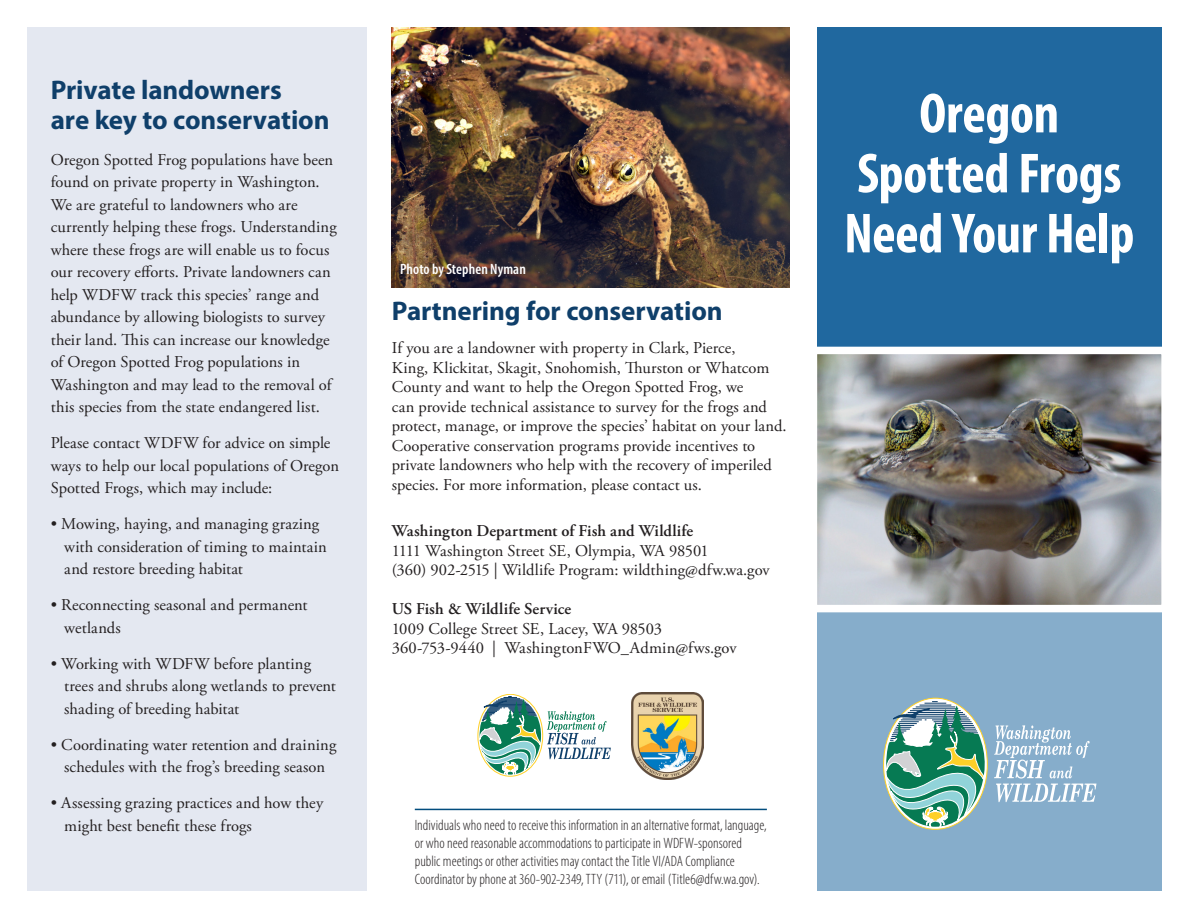
<style>
.page{position:relative;width:1188px;height:918px;background:#fff}
.page>*{position:absolute;margin:0;border:0;box-sizing:border-box;transform-origin:0 0}
.t1{font:700 condensed 57px/60px "Myriad Pro";letter-spacing:-.005em;color:#fff}
.t2{font:700 27px/30px "Myriad Pro";letter-spacing:-.005em;color:#0f3f6a}
.t3{font:16.5px/22.5px "Adobe Garamond Pro";letter-spacing:.005em;color:#231f20}
.t4{font:600 16.5px "Adobe Garamond Pro";letter-spacing:.005em;color:#231f20}
.t5{font:300 condensed 15px/18px "Myriad Pro";color:#231f20}
.t6{font:600 condensed 15px "Myriad Pro";letter-spacing:.005em;color:#fff}
</style>
<div class="page">
<div style="left:817px;top:27px;width:344px;height:864px;background:#20689f"></div>
<div style="left:817px;top:616px;width:345px;height:275px;background:#86adcb"></div>
<div style="left:27px;top:27px;width:339px;height:864px;background:#e4e8f1"></div>
<svg style="left:886px;top:701px;width:211px;height:126px;background:#85b2b8"></svg>
<svg style="left:480px;top:696px;width:131px;height:79px"></svg>
<img style="left:631px;top:692px;width:73px;height:87px">
<img style="left:817px;top:343px;width:345px;height:273px">
<img style="left:392px;top:27px;width:398px;height:260px">
<hr style="left:415px;top:809px;width:352px;height:1px;background:#024d7e">
<p class="t2" style="left:51px;top:74px;width:280px">Private landowners<br>are key to conservation</p>
<p class="t3" style="left:51px;top:149px;width:287px">Oregon Spotted Frog populations have been found on private property in Washington.<br>We are grateful to landowners who are currently helping these frogs. Understanding where these frogs are will enable us to focus our recovery efforts. Private landowners can help WDFW track this species’ range and abundance by allowing biologists to survey their land. This can increase our knowledge of Oregon Spotted Frog populations in Washington and may lead to the removal of this species from the state endangered list.</p>
<p class="t3" style="left:51px;top:432px;width:290px">Please contact WDFW for advice on simple ways to help our local populations of Oregon<br>Spotted Frogs, which may include:</p>
<p class="t3" style="left:64px;top:513px;width:264px;text-indent:-14px">• Mowing, haying, and managing grazing with consideration of timing to maintain and restore breeding habitat</p>
<p class="t3" style="left:64px;top:594px;width:245px;text-indent:-14px">• Reconnecting seasonal and permanent wetlands</p>
<p class="t3" style="left:64px;top:653px;width:273px;text-indent:-14px">• Working with WDFW before planting trees and shrubs along wetlands to prevent shading of breeding habitat</p>
<p class="t3" style="left:51px;top:734px;width:287px;text-align:center">• Coordinating water retention and draining schedules with the frog’s breeding season</p>
<p class="t3" style="left:64px;top:792px;width:260px;text-indent:-14px">• Assessing grazing practices and how they might best benefit these frogs</p>
<p class="t6" style="left:400px;top:260px;width:127px">Photo by Stephen Nyman</p>
<p class="t2" style="left:392px;top:296px;width:333px">Partnering for conservation</p>
<p class="t3" style="left:392px;top:339px;width:396px;line-height:19.5px">If you are a landowner with property in Clark, Pierce,<br>King, Klickitat, Skagit, Snohomish, Thurston or Whatcom County and want to help the Oregon Spotted Frog, we<br>can provide technical assistance to survey for the frogs and protect, manage, or improve the species’ habitat on your land.<br>Cooperative conservation programs provide incentives to private landowners who help with the recovery of imperiled species. For more information, please contact us.</p>
<p class="t4" style="left:392px;top:522px;width:303px">Washington Department of Fish and Wildlife</p>
<p class="t3" style="left:392px;top:540px;width:318px">1111 Washington Street SE, Olympia, WA 98501</p>
<p class="t3" style="left:392px;top:560px;width:379px">(360) 902-2515 | Wildlife Program: wildthing@dfw.wa.gov</p>
<p class="t4" style="left:392px;top:600px;width:181px">US Fish &amp; Wildlife Service</p>
<p class="t3" style="left:392px;top:618px;width:272px">1009 College Street SE, Lacey, WA 98503</p>
<p class="t3" style="left:392px;top:638px;width:346px">360-753-9440 | WashingtonFWO_Admin@fws.gov</p>
<p class="t5" style="left:415px;top:816px;width:353px">Individuals who need to receive this information in an alternative format, language, or who need reasonable accommodations to participate in WDFW-sponsored public meetings or other activities may contact the Title VI/ADA Compliance Coordinator by phone at 360-902-2349, TTY (711), or email (Title6@dfw.wa.gov).</p>
<p class="t1" style="left:919px;top:82px;width:141px">Oregon</p>
<p class="t1" style="left:844px;top:142px;width:292px">Spotted Frogs<br>Need Your Help</p>
</div>
